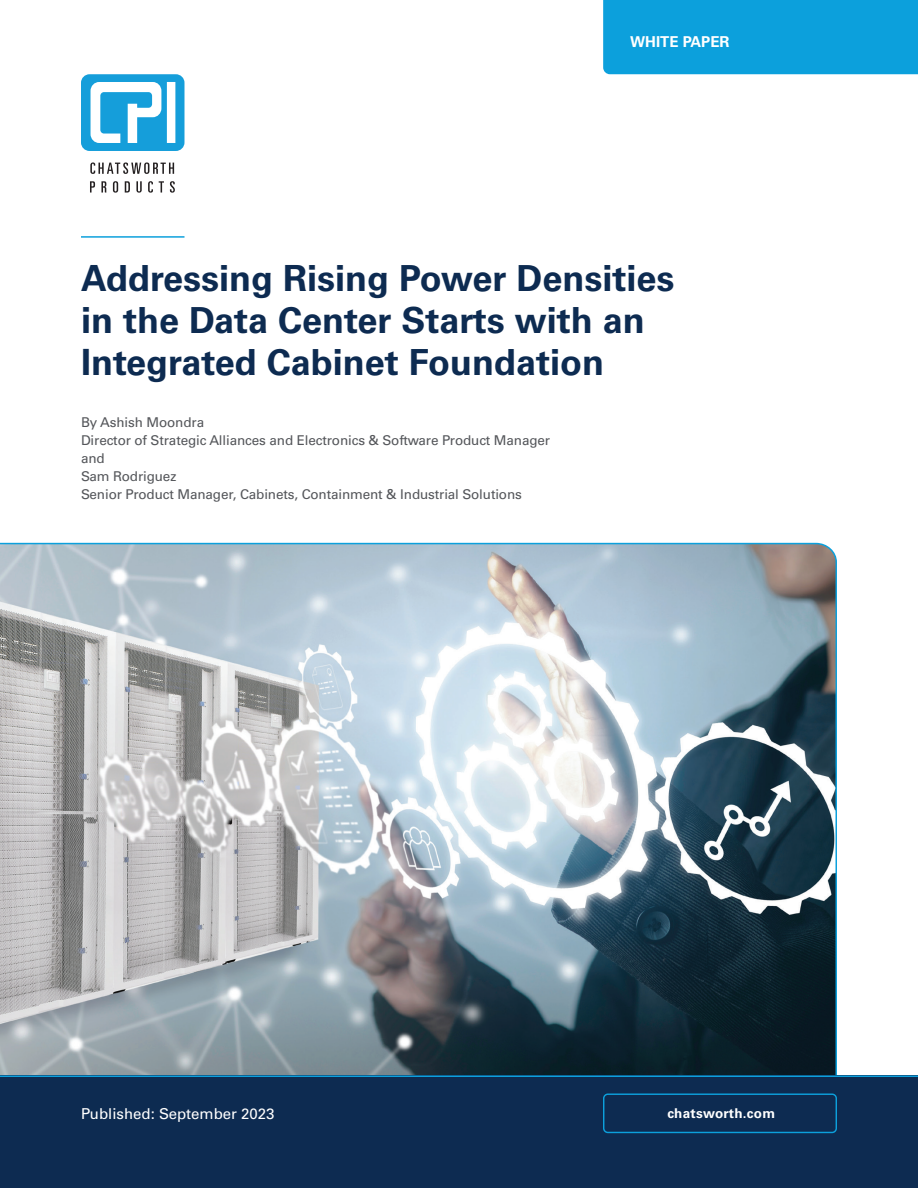
<style>
.page{position:relative;width:918px;height:1188px;background:#fff}
.page>*{position:absolute;margin:0;border:0;box-sizing:border-box;transform-origin:0 0}
.t1{font:700 36px/42px "Univers LT Std";color:#0d2b51}
.t2{font:15px "Univers LT Std";color:#fff}
.t3{font:700 15px "Univers LT Std";color:#fff}
.t4{font:13.5px/18px "Univers LT Std";letter-spacing:-.01em;color:#54565a}
.t5{font:700 13.5px "Univers LT Std";letter-spacing:.02em;color:#fff}
</style>
<div class="page">
<svg style="left:0;top:542px;width:838px;height:534px;background:#94a2aa"></svg>
<div style="left:0;top:1076px;width:918px;height:112px;background:#0d2b51"></div>
<hr style="left:0;top:1076px;width:918px;height:1px;background:#0ca0dc">
<div style="left:603px;top:0;width:315px;height:74px;background:#0ca0dc"></div>
<hr style="left:81px;top:236px;width:103px;height:2px;background:#0ca0dc">
<div style="left:603px;top:1094px;width:234px;height:39px;border:1px solid #0ca0dc;border-radius:4px"></div>
<svg style="left:90px;top:162px;width:84px;height:12px"></svg>
<svg style="left:90px;top:181px;width:5px;height:12px"></svg>
<svg style="left:101px;top:181px;width:5px;height:12px"></svg>
<svg style="left:113px;top:181px;width:5px;height:12px"></svg>
<svg style="left:125px;top:181px;width:5px;height:12px"></svg>
<svg style="left:136px;top:181px;width:6px;height:12px"></svg>
<svg style="left:148px;top:181px;width:5px;height:12px"></svg>
<svg style="left:159px;top:181px;width:5px;height:12px"></svg>
<svg style="left:170px;top:181px;width:5px;height:12px"></svg>
<svg style="left:81px;top:74px;width:103px;height:77px"></svg>
<p class="t3" style="left:630px;top:33px;width:101px">WHITE PAPER</p>
<h1 class="t1" style="left:81px;top:257px;width:595px">Addressing Rising Power Densities in the Data Center Starts with an<br>Integrated Cabinet Foundation</h1>
<p class="t4" style="left:81px;top:413px;width:471px">By Ashish Moondra<br>Director of Strategic Alliances and Electronics &amp; Software Product Manager and<br>Sam Rodriguez<br>Senior Product Manager, Cabinets, Containment &amp; Industrial Solutions</p>
<p class="t2" style="left:81px;top:1105px;width:195px">Published: September 2023</p>
<p class="t5" style="left:667px;top:1106px;width:109px">chatsworth.com</p>
</div>
